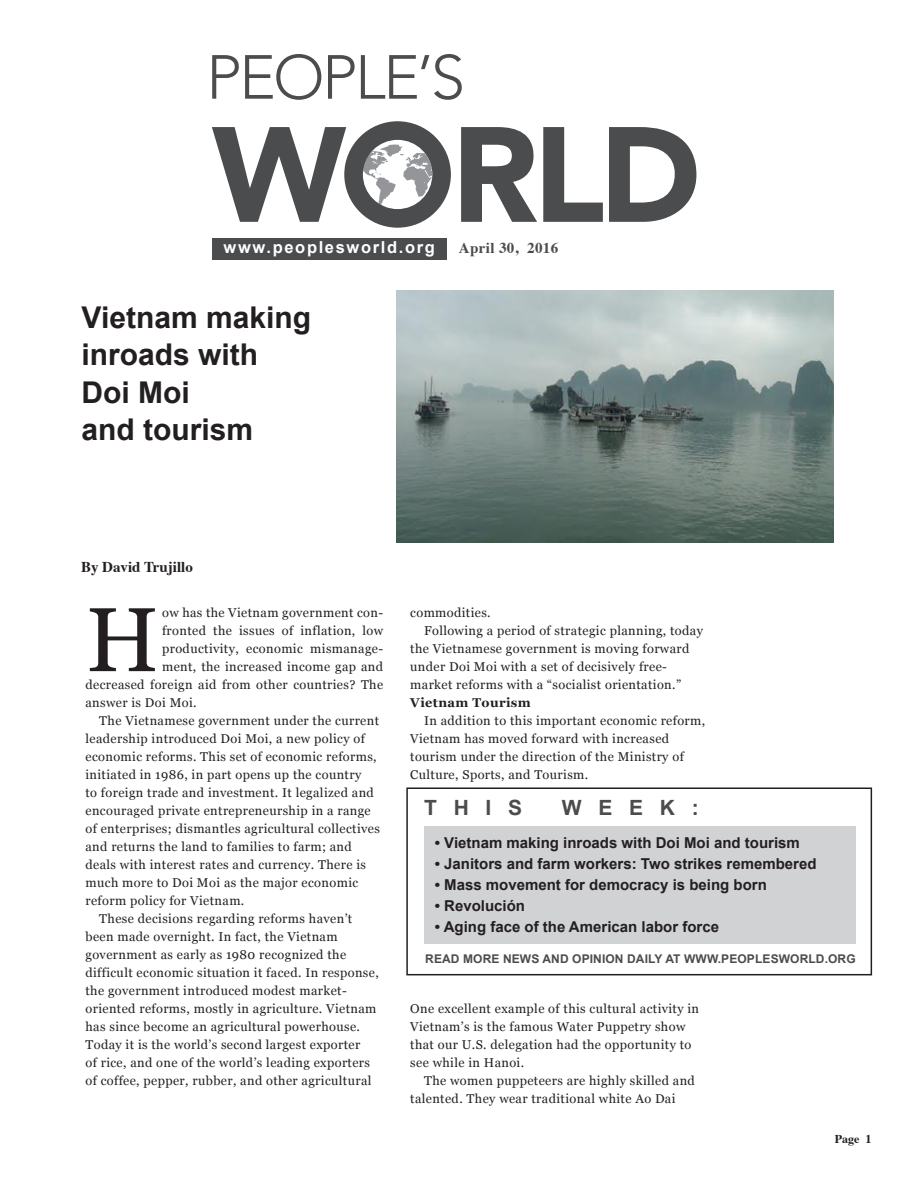
<style>
.page{position:relative;width:918px;height:1188px;background:#fff}
.page>*{position:absolute;margin:0;border:0;box-sizing:border-box;transform-origin:0 0}
.caps_paragraph{font:90.75px "Georgia";color:#231f20}
.title_arial-medium{font:700 30px "Arial";color:#231f20}
.title_arial-Tiny{font:700 21px "Arial";letter-spacing:.8em;color:#4b4c4d}
.t1{font:700 16.5px "Arial";letter-spacing:.1em;color:#fff}
.t2{font:700 15px "Arial";color:#231f20}
.by_line{font:700 15px "Times";color:#231f20}
.by_line-2{font:700 15px "Times";letter-spacing:.025em;color:#4b4c4d}
.Heading_2{font:12.75px/18px "Georgia";letter-spacing:.03em;color:#231f20}
.caps_paragraph-2{font:12.75px "Georgia";letter-spacing:.03em;color:#231f20}
.Heading_2-2{font:700 12.75px "Georgia";letter-spacing:.03em;color:#231f20}
.title_arial-Tiny-2{font:700 12px "Arial";letter-spacing:.01em;color:#4b4c4d}
.by_line-3{font:700 12px "Times";color:#231f20}
</style>
<div class="page">
<div style="left:212px;top:238px;width:235px;height:21px;background:#4b4c4d"></div>
<svg style="left:212px;top:55px;width:27px;height:44px"></svg>
<svg style="left:245px;top:54px;width:76px;height:46px"></svg>
<svg style="left:328px;top:55px;width:27px;height:44px"></svg>
<svg style="left:361px;top:54px;width:101px;height:46px"></svg>
<svg style="left:461px;top:127px;width:76px;height:95px"></svg>
<svg style="left:543px;top:127px;width:60px;height:95px"></svg>
<svg style="left:609px;top:127px;width:87px;height:95px"></svg>
<svg style="left:212px;top:121px;width:239px;height:107px"></svg>
<div style="left:424px;top:826px;width:432px;height:118px;background:#d1d2d4"></div>
<div style="left:406px;top:788px;width:466px;height:187px;border:2px solid #231f20"></div>
<img style="left:397px;top:291px;width:437px;height:252px">
<p class="t1" style="left:224px;top:237px;width:213px">www.peoplesworld.org</p>
<p class="by_line-2" style="left:459px;top:234px;width:101px">April 30, 2016</p>
<p class="title_arial-medium" style="left:82px;top:298px;width:231px">Vietnam making</p>
<p class="title_arial-medium" style="left:82px;top:335px;width:178px">inroads with</p>
<p class="title_arial-medium" style="left:82px;top:373px;width:110px">Doi Moi</p>
<p class="title_arial-medium" style="left:82px;top:410px;width:173px">and tourism</p>
<p class="by_line" style="left:81px;top:553px;width:113px">By David Trujillo</p>
<p class="caps_paragraph" style="left:86px;top:585px;width:75px">H</p>
<p class="caps_paragraph-2" style="left:162px;top:605px;width:223px">ow has the Vietnam government con-</p>
<p class="caps_paragraph-2" style="left:162px;top:623px;width:223px">fronted the issues of inflation, low</p>
<p class="caps_paragraph-2" style="left:162px;top:641px;width:223px">productivity, economic mismanage-</p>
<p class="caps_paragraph-2" style="left:162px;top:659px;width:223px">ment, the increased income gap and</p>
<p class="caps_paragraph-2" style="left:86px;top:677px;width:299px">decreased foreign aid from other countries? The</p>
<p class="caps_paragraph-2" style="left:86px;top:695px;width:113px">answer is Doi Moi.</p>
<p class="Heading_2" style="left:86px;top:712px;width:296px;text-indent:14px">The Vietnamese government under the current leadership introduced Doi Moi, a new policy of economic reforms. This set of economic reforms, initiated in 1986, in part opens up the country<br>to foreign trade and investment. It legalized and encouraged private entrepreneurship in a range of enterprises; dismantles agricultural collectives and returns the land to families to farm; and deals with interest rates and currency. There is much more to Doi Moi as the major economic reform policy for Vietnam.</p>
<p class="Heading_2" style="left:86px;top:910px;width:295px;text-indent:14px">These decisions regarding reforms haven’t been made overnight. In fact, the Vietnam government as early as 1980 recognized the difficult economic situation it faced. In response, the government introduced modest market&shy;oriented reforms, mostly in agriculture. Vietnam has since become an agricultural powerhouse.<br>Today it is the world’s second largest exporter<br>of rice, and one of the world’s leading exporters of coffee, pepper, rubber, and other agricultural</p>
<p class="Heading_2" style="left:410px;top:604px;width:82px">commodities.</p>
<p class="Heading_2" style="left:410px;top:622px;width:294px;text-indent:14px">Following a period of strategic planning, today the Vietnamese government is moving forward under Doi Moi with a set of decisively free&shy;market reforms with a “socialist orientation.”</p>
<p class="Heading_2-2" style="left:410px;top:695px;width:122px">Vietnam Tourism</p>
<p class="Heading_2" style="left:410px;top:712px;width:297px;text-indent:14px">In addition to this important economic reform, Vietnam has moved forward with increased tourism under the direction of the Ministry of Culture, Sports, and Tourism.</p>
<p class="title_arial-Tiny" style="left:424px;top:794px;width:100px">THIS</p>
<p class="title_arial-Tiny" style="left:562px;top:794px;width:139px">WEEK:</p>
<p class="t2" style="left:435px;top:833px;width:367px">• Vietnam making inroads with Doi Moi and tourism</p>
<p class="t2" style="left:435px;top:854px;width:383px">• Janitors and farm workers: Two strikes remembered</p>
<p class="t2" style="left:435px;top:875px;width:334px">• Mass movement for democracy is being born</p>
<p class="t2" style="left:435px;top:896px;width:92px">• Revolución</p>
<p class="t2" style="left:435px;top:917px;width:286px">• Aging face of the American labor force</p>
<p class="title_arial-Tiny-2" style="left:425px;top:951px;width:432px">READ MORE NEWS AND OPINION DAILY AT WWW.PEOPLESWORLD.ORG</p>
<p class="Heading_2" style="left:410px;top:1000px;width:290px">One excellent example of this cultural activity in Vietnam’s is the famous Water Puppetry show that our U.S. delegation had the opportunity to see while in Hanoi.</p>
<p class="Heading_2" style="left:410px;top:1072px;width:286px;text-indent:14px">The women puppeteers are highly skilled and talented. They wear traditional white Ao Dai</p>
<p class="by_line-3" style="left:835px;top:1127px;width:38px">Page 1</p>
</div>
